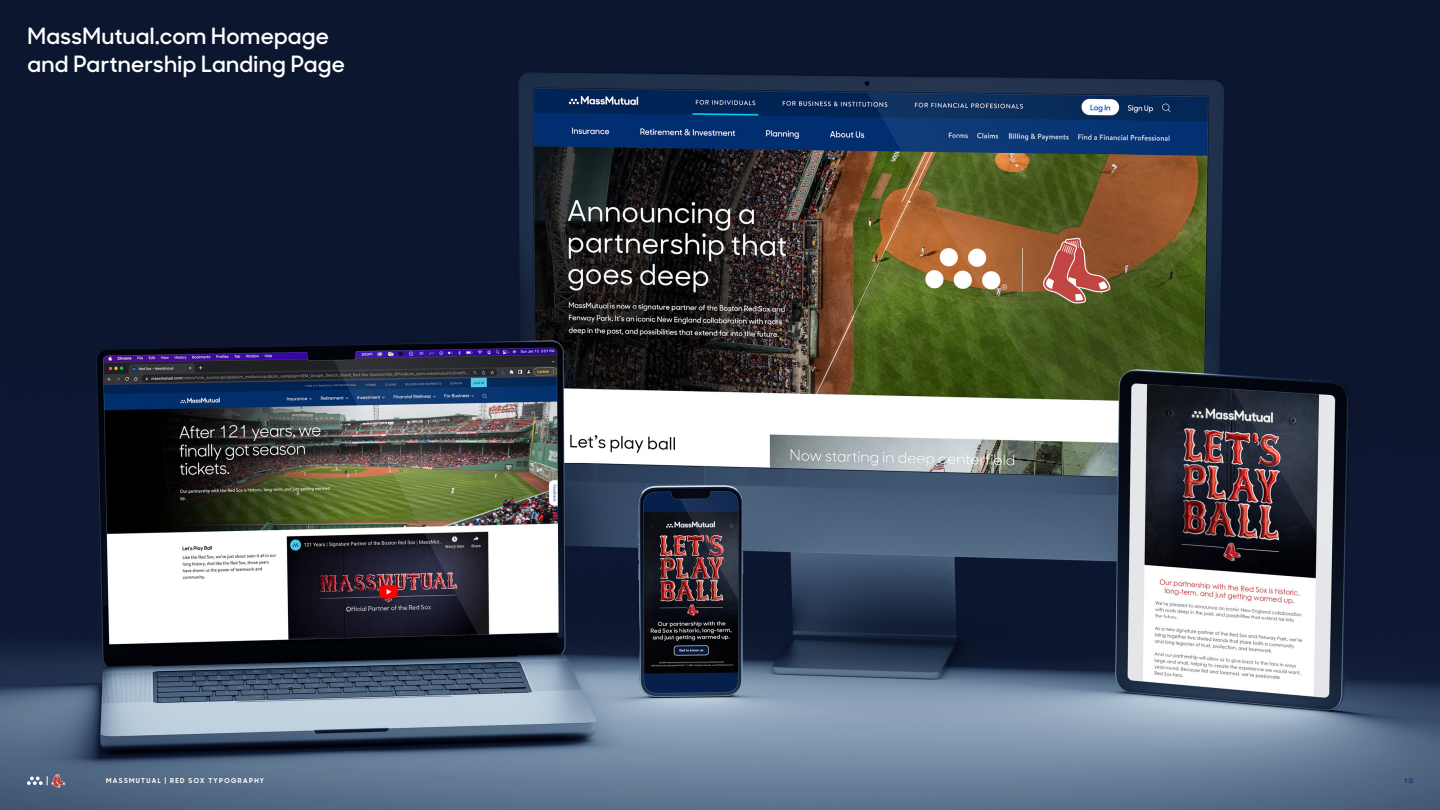
<style>
.page{position:relative;width:1440px;height:810px;background:#fff}
.page>*{position:absolute;margin:0;border:0;box-sizing:border-box;transform-origin:0 0}
.Page_navigation{font:600 22.5px "MM Sharp Sans";letter-spacing:.01em;color:#fff}
.Page_navigation-2{font:700 6.75px "MM Sharp Sans";letter-spacing:.2em;color:#fff}
.Page_navigation-3{font:600 6.75px "MM Sharp Sans";color:#002f6c}
</style>
<div class="page">
<img style="left:0;top:0;width:1440px;height:810px">
<svg style="left:27px;top:774px;width:38px;height:14px"></svg>
<p class="Page_navigation" style="left:28px;top:18px;width:303px">MassMutual.com Homepage</p>
<p class="Page_navigation" style="left:28px;top:46px;width:319px">and Partnership Landing Page</p>
<p class="Page_navigation-2" style="left:106px;top:775px;width:160px">MASSMUTUAL | RED SOX TYPOGRAPHY</p>
<p class="Page_navigation-3" style="left:1404px;top:775px;width:11px">10</p>
</div>
